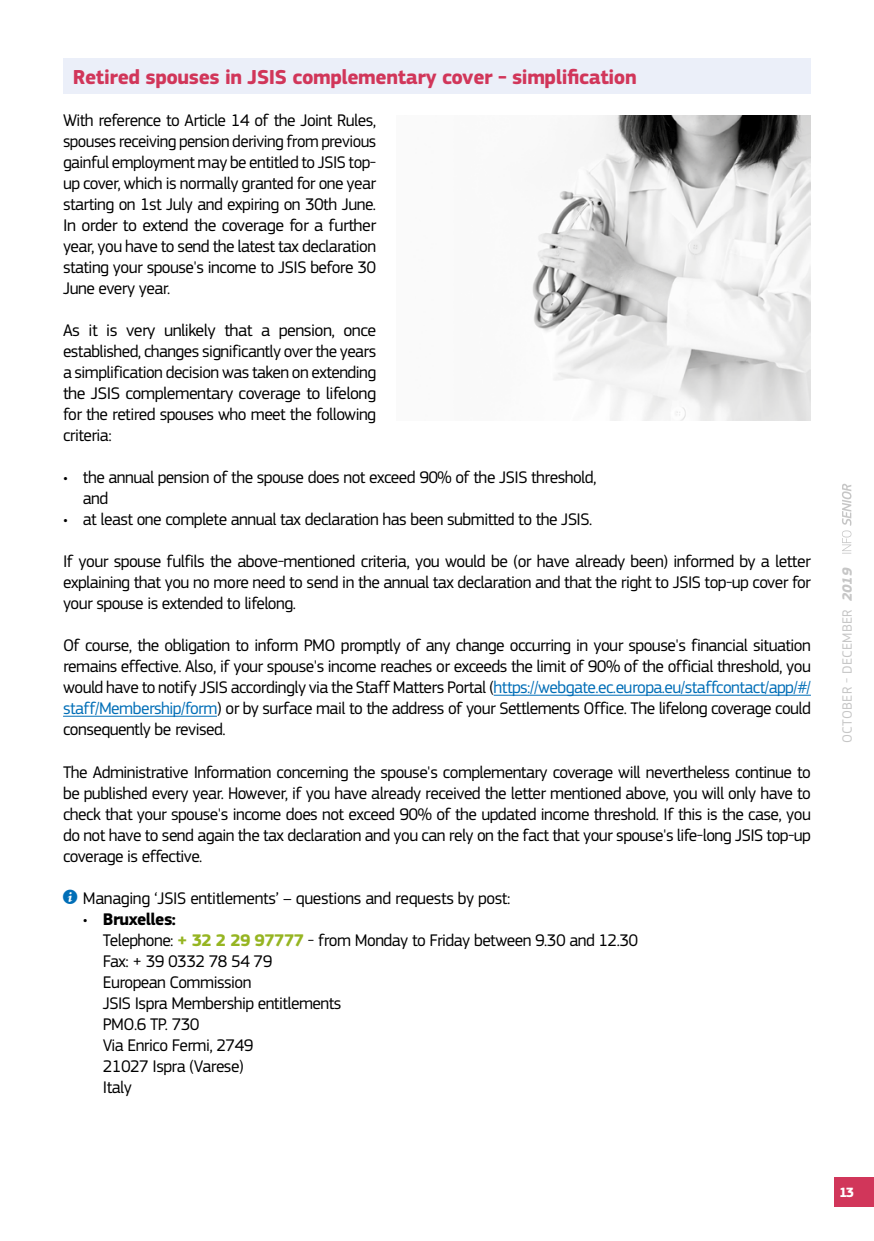
<style>
.page{position:relative;width:874px;height:1241px;background:#fff}
.page>*{position:absolute;margin:0;border:0;box-sizing:border-box;transform-origin:0 0}
.t1{font:700 21px "EC Square Sans Pro";letter-spacing:-.02em;color:#d1365a}
.t2{font:17.5px/21px "EC Square Sans Pro";letter-spacing:-.03em;color:#000;text-align:justify}
.t3{font:14px "EC Square Sans Pro";letter-spacing:.02em;color:#c6c6c6}
.t4{font:700 14px "EC Square Sans Pro";color:#fff}
.s1{color:#006eb7}
.s2{font-family:"s Tmedia";color:#006eb7}
.s3{font-weight:700}
.s4{font-weight:700;color:#96b522}
.s5{font-weight:700;font-style:italic}
</style>
<div class="page">
<div style="left:833px;top:1176px;width:40px;height:30px;background:#d1365a"></div>
<svg style="left:842px;top:483px;width:9px;height:70px"></svg>
<div style="left:63px;top:58px;width:747px;height:36px;background:#ebeff9"></div>
<hr style="left:493px;top:694px;width:317px;height:1px;background:#006eb7">
<hr style="left:63px;top:715px;width:154px;height:1px;background:#006eb7">
<img style="left:532px;top:116px;width:278px;height:304px">
<p class="t1" style="left:73px;top:65px;width:565px">Retired spouses in JSIS complementary cover - simplification</p>
<p class="t2" style="left:63px;top:110px;width:314px">With reference to Article 14 of the Joint Rules, spouses receiving pension deriving from previous gainful employment may be entitled to JSIS top&shy;up cover, which is normally granted for one year starting on 1st July and expiring on 30th June.<br>In order to extend the coverage for a further year, you have to send the latest tax declaration stating your spouse's income to JSIS before 30<br>June every year.</p>
<p class="t2" style="left:63px;top:320px;width:314px">As it is very unlikely that a pension, once established, changes significantly over the years a simplification decision was taken on extending the JSIS complementary coverage to lifelong for the retired spouses who meet the following criteria:</p>
<p class="t2" style="left:83px;top:467px;width:515px;text-indent:-20px">• the annual pension of the spouse does not exceed 90% of the JSIS threshold, and</p>
<p class="t2" style="left:63px;top:509px;width:530px">• at least one complete annual tax declaration has been submitted to the JSIS.</p>
<p class="t2" style="left:63px;top:551px;width:749px">If your spouse fulfils the above-mentioned criteria, you would be (or have already been) informed by a letter explaining that you no more need to send in the annual tax declaration and that the right to JSIS top-up cover for your spouse is extended to lifelong.</p>
<p class="t2" style="left:63px;top:635px;width:749px">Of course, the obligation to inform PMO promptly of any change occurring in your spouse's financial situation remains effective. Also, if your spouse's income reaches or exceeds the limit of 90% of the official threshold, you would have to notify JSIS accordingly via the Staff Matters Portal (<span class="s1">https://webgate.ec.europa.eu/staffcontact/app/#/ staff/Membership/form</span>) or by surface mail to the address of your Settlements Office. The lifelong coverage could consequently be revised.</p>
<p class="t2" style="left:63px;top:761px;width:749px">The Administrative Information concerning the spouse's complementary coverage will nevertheless continue to be published every year. However, if you have already received the letter mentioned above, you will only have to check that your spouse's income does not exceed 90% of the updated income threshold. If this is the case, you do not have to send again the tax declaration and you can rely on the fact that your spouse's life-long JSIS top-up coverage is effective.</p>
<p class="t2" style="left:63px;top:887px;width:449px"><span class="s2">i</span> Managing ‘JSIS entitlements’ – questions and requests by post:</p>
<p class="t2" style="left:103px;top:908px;width:536px;text-align:left;text-indent:-20px">• <span class="s3">Bruxelles:<br></span>Telephone: <span class="s4">+ 32 2 29 97777</span> - from Monday to Friday between 9.30 and 12.30<br>Fax: + 39 0332 78 54 79<br>European Commission<br>JSIS Ispra Membership entitlements<br>PMO.6 TP. 730<br>Via Enrico Fermi, 2749<br>21027 Ispra (Varese)<br>Italy</p>
<p class="t3" style="left:838px;top:742px;width:176px;rotate:-90deg">OCTOBER - DECEMBER <span class="s5">2019</span></p>
<p class="t4" style="left:838px;top:1183px;width:16px">13</p>
</div>
